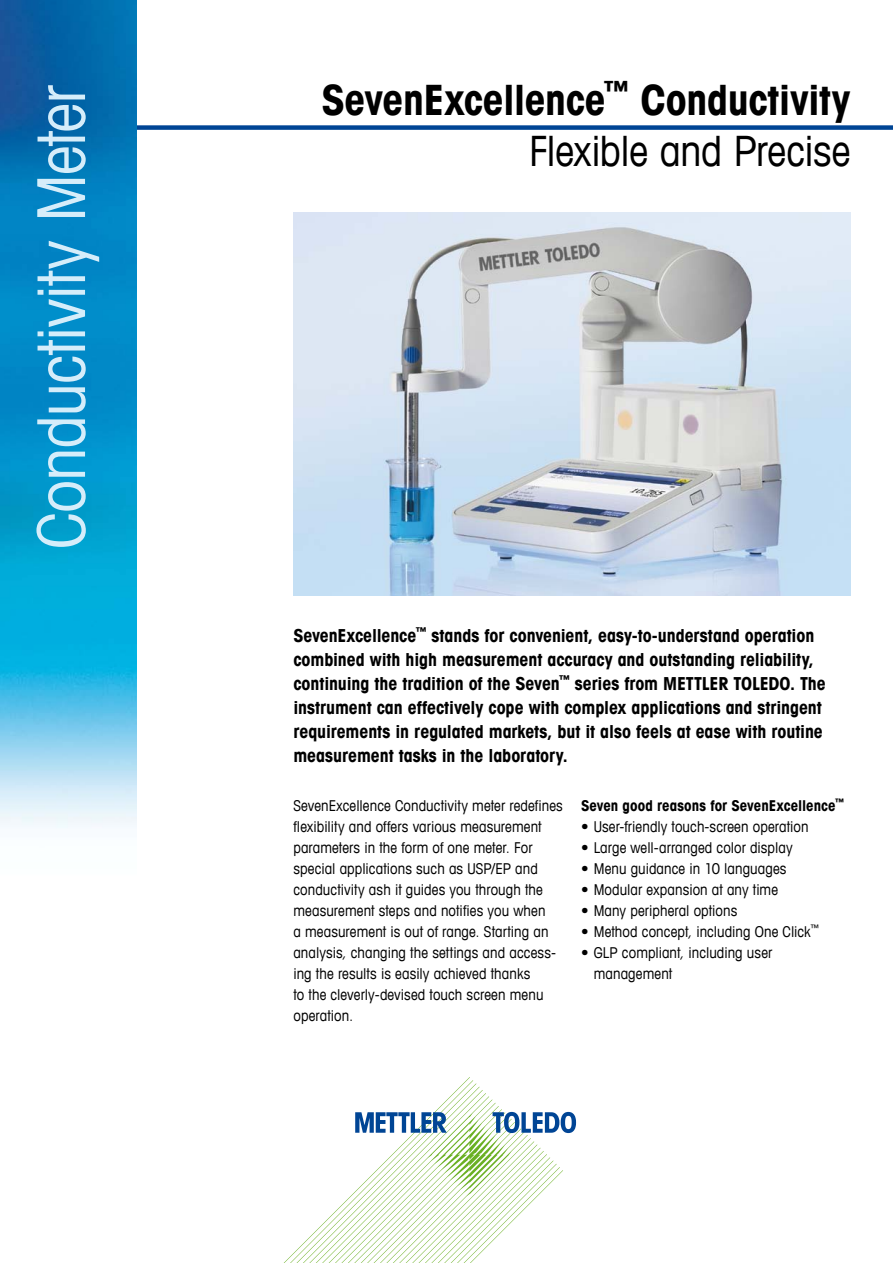
<style>
.page{position:relative;width:893px;height:1263px;background:#fff}
.page>*{position:absolute;margin:0;border:0;box-sizing:border-box;transform-origin:0 0}
.t1{font:condensed 66px "Avant Garde Com";letter-spacing:-.01em;color:#d5edfa}
.t2{font:700 condensed 42px/51px "Avant Garde Com";letter-spacing:-.01em;color:#000;text-align:right}
.t3{font:700 condensed 18px/24px "Avant Garde Com";letter-spacing:-.005em;color:#000}
.t4{font:condensed 15px/21px "Avant Garde Com";letter-spacing:.005em;color:#000}
.t5{font:700 condensed 15px "Avant Garde Com";letter-spacing:.005em;color:#000}
.s1{font-weight:400}
</style>
<div class="page">
<div style="left:111px;top:125px;width:782px;height:5px;background:#004595"></div>
<img style="left:0;top:0;width:136px;height:828px">
<svg style="left:284px;top:1077px;width:292px;height:186px"></svg>
<img style="left:293px;top:213px;width:557px;height:382px">
<h1 class="t1" style="left:21px;top:549px;width:465px;rotate:-90deg">Conductivity Meter</h1>
<h2 class="t2" style="left:321px;top:74px;width:531px">SevenExcellence<sup>™</sup> Conductivity<br><span class="s1">Flexible and Precise</span></h2>
<p class="t3" style="left:293px;top:623px;width:534px">SevenExcellence<sup>™</sup> stands for convenient, easy-to-understand operation combined with high measurement accuracy and outstanding reliability, continuing the tradition of the Seven<sup>™</sup> series from METTLER TOLEDO. The instrument can effectively cope with complex applications and stringent requirements in regulated markets, but it also feels at ease with routine measurement tasks in the laboratory.</p>
<p class="t4" style="left:293px;top:794px;width:271px">SevenExcellence Conductivity meter redefines flexibility and offers various measurement parameters in the form of one meter. For special applications such as USP/EP and conductivity ash it guides you through the measurement steps and notifies you when<br>a measurement is out of range. Starting an analysis, changing the settings and access&shy;ing the results is easily achieved thanks<br>to the cleverly-devised touch screen menu operation.</p>
<p class="t5" style="left:581px;top:796px;width:265px">Seven good reasons for SevenExcellence<sup>™</sup></p>
<p class="t4" style="left:581px;top:815px;width:229px">• User-friendly touch-screen operation</p>
<p class="t4" style="left:581px;top:836px;width:213px">• Large well-arranged color display</p>
<p class="t4" style="left:581px;top:857px;width:207px">• Menu guidance in 10 languages</p>
<p class="t4" style="left:581px;top:878px;width:199px">• Modular expansion at any time</p>
<p class="t4" style="left:581px;top:899px;width:158px">• Many peripheral options</p>
<p class="t4" style="left:581px;top:920px;width:240px">• Method concept, including One Click<sup>™</sup></p>
<p class="t4" style="left:594px;top:941px;width:180px;text-indent:-13px">• GLP compliant, including user management</p>
</div>
